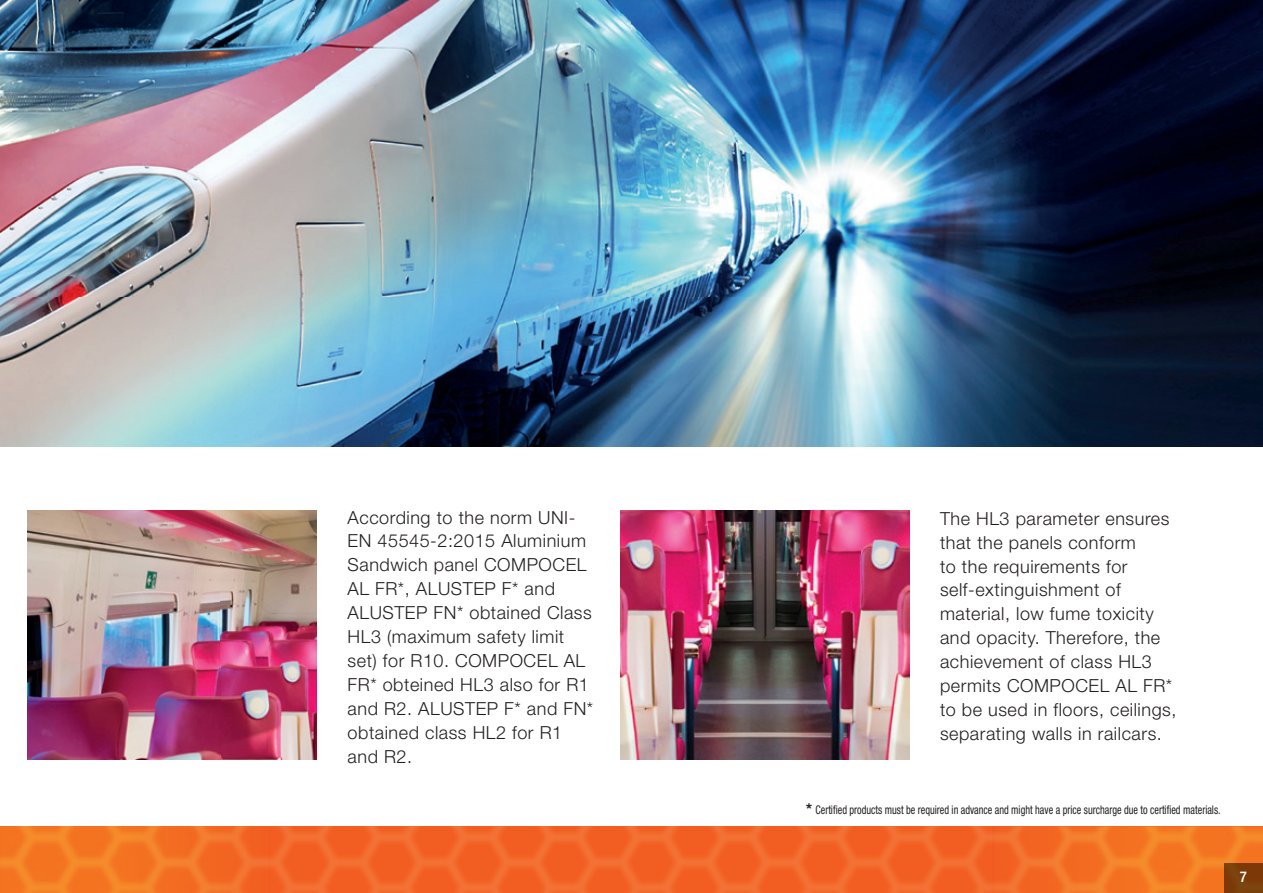
<style>
.page{position:relative;width:1263px;height:893px;background:#fff}
.page>*{position:absolute;margin:0;border:0;box-sizing:border-box;transform-origin:0 0}
.t1{font:300 18px/24px "Helvetica Neue";letter-spacing:.03em;color:#231f20}
.t2{font:500 condensed 14.85px "Helvetica Neue";color:#fff}
.t3{font:condensed 12px "Helvetica Neue";color:#231f20;scale:.85 1}
.s1{font-weight:700;font-size:15px}
</style>
<div class="page">
<img style="left:0;top:826px;width:1263px;height:67px">
<img style="left:0;top:0;width:1263px;height:446px">
<img style="left:27px;top:510px;width:290px;height:249px">
<img style="left:620px;top:510px;width:289px;height:249px">
<img style="left:1225px;top:863px;width:38px;height:30px">
<p class="t1" style="left:348px;top:505px;width:247px">According to the norm UNI-<br>EN 45545-2:2015 Aluminium<br>Sandwich panel COMPOCEL<br>AL FR*, ALUSTEP F* and<br>ALUSTEP FN* obtained Class<br>HL3 (maximum safety limit set) for R10. COMPOCEL AL<br>FR* obteined HL3 also for R1 and R2. ALUSTEP F* and FN* obtained class HL2 for R1 and R2.</p>
<p class="t1" style="left:940px;top:506px;width:238px">The HL3 parameter ensures that the panels conform<br>to the requirements for self-extinguishment of material, low fume toxicity and opacity. Therefore, the achievement of class HL3 permits COMPOCEL AL FR* to be used in floors, ceilings, separating walls in railcars.</p>
<p class="t3" style="left:806px;top:803px;width:489px"><span class="s1">*</span> Certified products must be required in advance and might have a price surcharge due to certified materials.</p>
<p class="t2" style="left:1240px;top:868px;width:9px">7</p>
</div>
